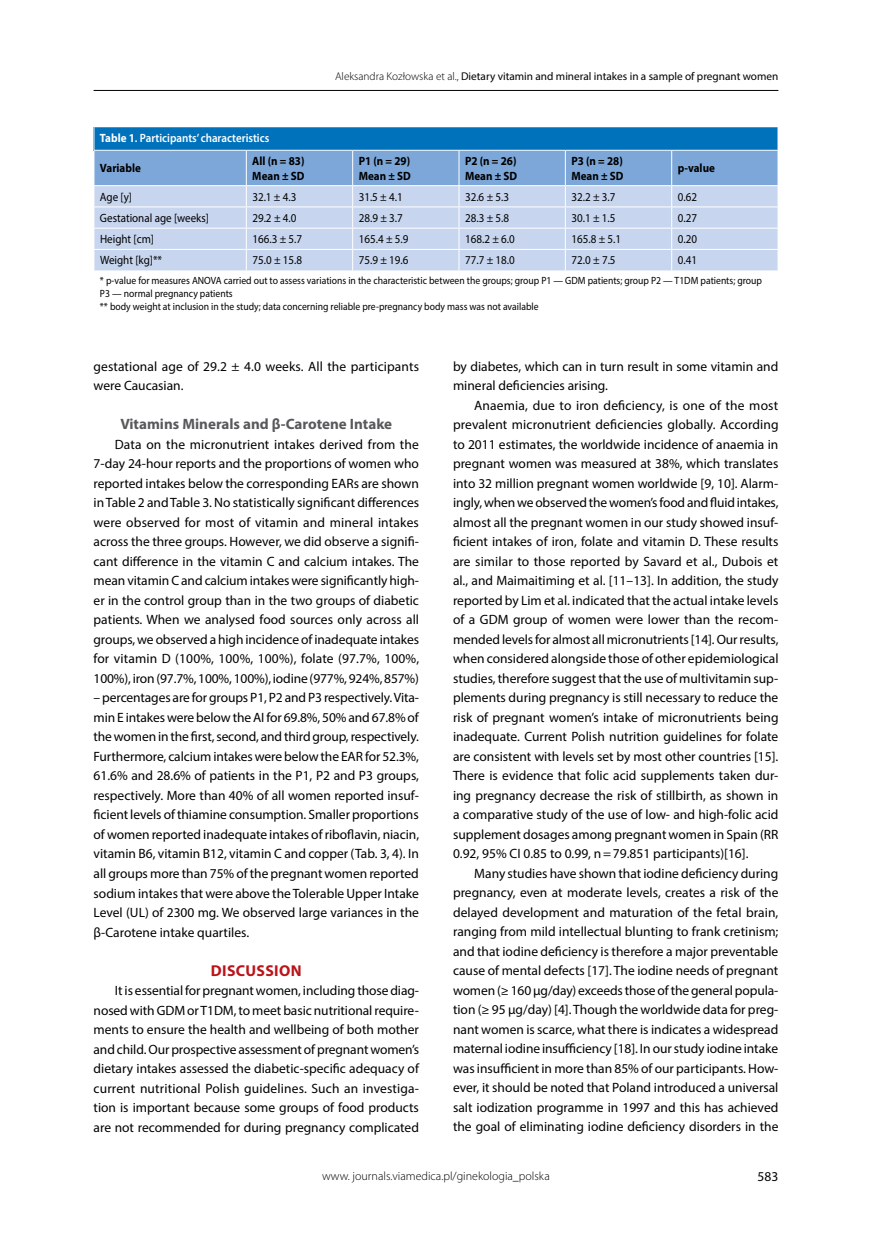
<style>
.page{position:relative;width:872px;height:1234px;background:#fff}
.page>*{position:absolute;margin:0;border:0;box-sizing:border-box;transform-origin:0 0}
.t1{font:700 15.75px "Myriad Pro";letter-spacing:.02em;color:#ba141a}
.t2{font:700 15px "Myriad Pro";color:#58595b}
.t3{font:13.5px/19.5px "Myriad Pro";color:#000;text-align:justify}
.t4{font:12px "Myriad Pro";color:#000;scale:.92 1}
.t5{font:700 12px/14.4px "Myriad Pro";color:#000;scale:.92 1}
.t6{font:300 12px "Myriad Pro";color:#000}
.t7{font:600 12px "Myriad Pro";color:#fff;scale:.92 1}
.t8{font:11.25px "Myriad Pro";color:#000}
.t9{font:10.5px/12.6px "Myriad Pro";color:#000;scale:.92 1}
.s1{font-weight:300}
.s2{font-weight:700}
</style>
<div class="page">
<hr style="left:94px;top:90px;width:684px;height:1px;background:#000">
<svg style="left:94px;top:127px;width:684px;height:143px;background:#98bce1"></svg>
<p class="t8" style="left:335px;top:70px;width:445px"><span class="s1">Aleksandra Kozłowska et al.,</span> Dietary vitamin and mineral intakes in a sample of pregnant women</p>
<p class="t7" style="left:100px;top:130px;width:186px"><span class="s2">Table 1</span>. Participants’ characteristics</p>
<p class="t5" style="left:100px;top:161px;width:46px">Variable</p>
<p class="t5" style="left:252px;top:154px;width:58px">All (n = 83)<br>Mean ± SD</p>
<p class="t5" style="left:359px;top:154px;width:58px">P1 (n = 29)<br>Mean ± SD</p>
<p class="t5" style="left:465px;top:154px;width:58px">P2 (n = 26)<br>Mean ± SD</p>
<p class="t5" style="left:571px;top:154px;width:58px">P3 (n = 28)<br>Mean ± SD</p>
<p class="t5" style="left:677px;top:161px;width:42px">p-value</p>
<p class="t4" style="left:100px;top:189px;width:36px">Age [y]</p>
<p class="t4" style="left:252px;top:189px;width:49px">32.1 ± 4.3</p>
<p class="t4" style="left:359px;top:189px;width:49px">31.5 ± 4.1</p>
<p class="t4" style="left:465px;top:189px;width:49px">32.6 ± 5.3</p>
<p class="t4" style="left:571px;top:189px;width:49px">32.2 ± 3.7</p>
<p class="t4" style="left:677px;top:189px;width:22px">0.62</p>
<p class="t4" style="left:100px;top:210px;width:120px">Gestational age [weeks]</p>
<p class="t4" style="left:252px;top:210px;width:49px">29.2 ± 4.0</p>
<p class="t4" style="left:359px;top:210px;width:49px">28.9 ± 3.7</p>
<p class="t4" style="left:465px;top:210px;width:49px">28.3 ± 5.8</p>
<p class="t4" style="left:571px;top:210px;width:49px">30.1 ± 1.5</p>
<p class="t4" style="left:677px;top:210px;width:22px">0.27</p>
<p class="t4" style="left:100px;top:232px;width:60px">Height [cm]</p>
<p class="t4" style="left:252px;top:232px;width:56px">166.3 ± 5.7</p>
<p class="t4" style="left:359px;top:232px;width:56px">165.4 ± 5.9</p>
<p class="t4" style="left:465px;top:232px;width:56px">168.2 ± 6.0</p>
<p class="t4" style="left:571px;top:232px;width:56px">165.8 ± 5.1</p>
<p class="t4" style="left:678px;top:232px;width:22px">0.20</p>
<p class="t4" style="left:100px;top:253px;width:69px">Weight [kg]**</p>
<p class="t4" style="left:252px;top:253px;width:56px">75.0 ± 15.8</p>
<p class="t4" style="left:359px;top:253px;width:56px">75.9 ± 19.6</p>
<p class="t4" style="left:465px;top:253px;width:56px">77.7 ± 18.0</p>
<p class="t4" style="left:571px;top:253px;width:49px">72.0 ± 7.5</p>
<p class="t4" style="left:678px;top:253px;width:22px">0.41</p>
<p class="t9" style="left:100px;top:274px;width:721px">* p-value for measures ANOVA carried out to assess variations in the characteristic between the groups; group P1 — GDM patients; group P2 — T1DM patients; group<br>P3 — normal pregnancy patients<br>** body weight at inclusion in the study; data concerning reliable pre-pregnancy body mass was not available</p>
<p class="t3" style="left:94px;top:356px;width:327px">gestational age of 29.2 ± 4.0 weeks. All the participants were Caucasian.</p>
<p class="t2" style="left:120px;top:414px;width:273px">Vitamins Minerals and β-Carotene Intake</p>
<p class="t3" style="left:94px;top:434px;width:327px;text-indent:21px">Data on the micronutrient intakes derived from the 7-day 24-hour reports and the proportions of women who reported intakes below the corresponding EARs are shown in Table 2 and Table 3. No statistically significant differences were observed for most of vitamin and mineral intakes across the three groups. However, we did observe a signifi&shy;cant difference in the vitamin C and calcium intakes. The mean vitamin C and calcium intakes were significantly high&shy;er in the control group than in the two groups of diabetic patients. When we analysed food sources only across all groups, we observed a high incidence of inadequate intakes for vitamin D (100%, 100%, 100%), folate (97.7%, 100%, 100%), iron (97.7%, 100%, 100%), iodine (977%, 924%, 857%)</p>
<p class="t3" style="left:94px;top:687px;width:327px">– percentages are for groups P1, P2 and P3 respectively. Vita&shy;min E intakes were below the AI for 69.8%, 50% and 67.8% of the women in the first, second, and third group, respectively.<br>Furthermore, calcium intakes were below the EAR for 52.3%, 61.6% and 28.6% of patients in the P1, P2 and P3 groups, respectively. More than 40% of all women reported insuf&shy;ficient levels of thiamine consumption. Smaller proportions of women reported inadequate intakes of riboflavin, niacin, vitamin B6, vitamin B12, vitamin C and copper (Tab. 3, 4). In all groups more than 75% of the pregnant women reported sodium intakes that were above the Tolerable Upper Intake Level (UL) of 2300 mg. We observed large variances in the β-Carotene intake quartiles.</p>
<p class="t1" style="left:211px;top:959px;width:92px">DISCUSSION</p>
<p class="t3" style="left:94px;top:980px;width:327px;text-indent:21px">It is essential for pregnant women, including those diag&shy;nosed with GDM or T1DM, to meet basic nutritional require&shy;ments to ensure the health and wellbeing of both mother and child. Our prospective assessment of pregnant women’s dietary intakes assessed the diabetic-specific adequacy of current nutritional Polish guidelines. Such an investiga&shy;tion is important because some groups of food products are not recommended for during pregnancy complicated</p>
<p class="t3" style="left:453px;top:356px;width:327px">by diabetes, which can in turn result in some vitamin and mineral deficiencies arising.</p>
<p class="t3" style="left:453px;top:395px;width:327px;text-indent:21px">Anaemia, due to iron deficiency, is one of the most prevalent micronutrient deficiencies globally. According to 2011 estimates, the worldwide incidence of anaemia in pregnant women was measured at 38%, which translates into 32 million pregnant women worldwide [9, 10]. Alarm&shy;ingly, when we observed the women’s food and fluid intakes, almost all the pregnant women in our study showed insuf&shy;ficient intakes of iron, folate and vitamin D. These results are similar to those reported by Savard et al., Dubois et al., and Maimaitiming et al. [11–13]. In addition, the study reported by Lim et al. indicated that the actual intake levels of a GDM group of women were lower than the recom&shy;mended levels for almost all micronutrients [14]. Our results, when considered alongside those of other epidemiological studies, therefore suggest that the use of multivitamin sup&shy;plements during pregnancy is still necessary to reduce the risk of pregnant women’s intake of micronutrients being inadequate. Current Polish nutrition guidelines for folate are consistent with levels set by most other countries [15].<br>There is evidence that folic acid supplements taken dur&shy;ing pregnancy decrease the risk of stillbirth, as shown in a comparative study of the use of low- and high-folic acid supplement dosages among pregnant women in Spain (RR 0.92, 95% CI 0.85 to 0.99, n=79.851 participants)[16].</p>
<p class="t3" style="left:453px;top:863px;width:327px;text-indent:21px">Many studies have shown that iodine deficiency during pregnancy, even at moderate levels, creates a risk of the delayed development and maturation of the fetal brain, ranging from mild intellectual blunting to frank cretinism; and that iodine deficiency is therefore a major preventable cause of mental defects [17]. The iodine needs of pregnant women (≥ 160 µg/day) exceeds those of the general popula&shy;tion (≥ 95 µg/day) [4]. Though the worldwide data for preg&shy;nant women is scarce, what there is indicates a widespread maternal iodine insufficiency [18]. In our study iodine intake was insufficient in more than 85% of our participants. How&shy;ever, it should be noted that Poland introduced a universal salt iodization programme in 1997 and this has achieved the goal of eliminating iodine deficiency disorders in the</p>
<p class="t6" style="left:322px;top:1168px;width:229px">www. journals.viamedica.pl/ginekologia_polska</p>
<p class="t3" style="left:757px;top:1166px;width:22px">583</p>
</div>
